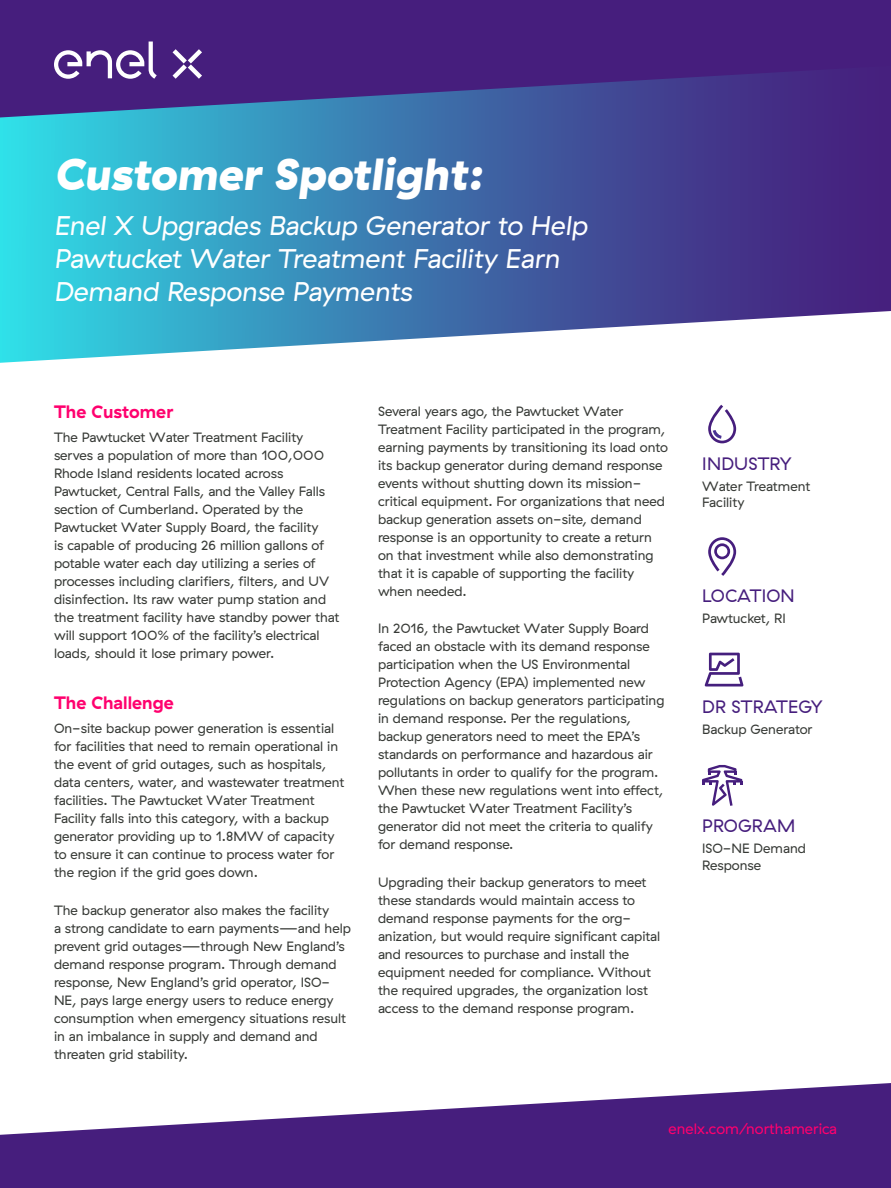
<style>
.page{position:relative;width:891px;height:1188px;background:#fff}
.page>*{position:absolute;margin:0;border:0;box-sizing:border-box;transform-origin:0 0}
.t1{font:italic 900 45px "GT Haptik Enel X";color:#fff}
.t2{font:italic 27px/33px "GT Haptik Enel X";color:#fff}
.t3{font:18px "GT Haptik Enel X";letter-spacing:.01em;color:#461e7d}
.t4{font:18px "My Font";color:#ff006e}
.t5{font:15px "GT Haptik Enel X";color:#ff006e}
.t6{font:13.5px/18px "GT Haptik Enel X";color:#373a36}
</style>
<div class="page">
<div style="left:0;top:0;width:891px;height:66px;background:#461e7d"></div>
<svg style="left:173px;top:49px;width:29px;height:17px"></svg>
<svg style="left:54px;top:42px;width:103px;height:24px"></svg>
<svg style="left:0;top:66px;width:891px;height:297px;background:#4d7ab0"></svg>
<svg style="left:0;top:1083px;width:891px;height:105px;fill:#461e7d"></svg>
<svg style="left:702px;top:765px;width:40px;height:41px"></svg>
<svg style="left:708px;top:537px;width:28px;height:39px"></svg>
<svg style="left:708px;top:405px;width:28px;height:38px"></svg>
<svg style="left:705px;top:653px;width:38px;height:33px"></svg>
<h1 class="t1" style="left:54px;top:147px;width:430px">Customer Spotlight:</h1>
<h2 class="t2" style="left:54px;top:209px;width:535px">Enel X Upgrades Backup Generator to Help<br>Pawtucket Water Treatment Facility Earn<br>Demand Response Payments</h2>
<h3 class="t4" style="left:54px;top:402px;width:121px">The Customer</h3>
<p class="t6" style="left:54px;top:429px;width:287px">The Pawtucket Water Treatment Facility serves a population of more than 100,000<br>Rhode Island residents located across Pawtucket, Central Falls, and the Valley Falls section of Cumberland. Operated by the Pawtucket Water Supply Board, the facility<br>is capable of producing 26 million gallons of potable water each day utilizing a series of processes including clarifiers, filters, and UV disinfection. Its raw water pump station and the treatment facility have standby power that will support 100% of the facility’s electrical loads, should it lose primary power.</p>
<h3 class="t4" style="left:54px;top:693px;width:121px">The Challenge</h3>
<p class="t6" style="left:54px;top:720px;width:292px">On-site backup power generation is essential for facilities that need to remain operational in the event of grid outages, such as hospitals, data centers, water, and wastewater treatment facilities. The Pawtucket Water Treatment Facility falls into this category, with a backup generator providing up to 1.8MW of capacity to ensure it can continue to process water for the region if the grid goes down.</p>
<p class="t6" style="left:54px;top:901px;width:298px">The backup generator also makes the facility<br>a strong candidate to earn payments—and help prevent grid outages—through New England’s demand response program. Through demand response, New England’s grid operator, ISO-NE, pays large energy users to reduce energy consumption when emergency situations result in an imbalance in supply and demand and threaten grid stability.</p>
<p class="t6" style="left:378px;top:402px;width:292px">Several years ago, the Pawtucket Water Treatment Facility participated in the program, earning payments by transitioning its load onto its backup generator during demand response events without shutting down its mission&shy;critical equipment. For organizations that need backup generation assets on-site, demand response is an opportunity to create a return on that investment while also demonstrating that it is capable of supporting the facility when needed.</p>
<p class="t6" style="left:378px;top:619px;width:288px">In 2016, the Pawtucket Water Supply Board faced an obstacle with its demand response participation when the US Environmental Protection Agency (EPA) implemented new regulations on backup generators participating in demand response. Per the regulations, backup generators need to meet the EPA’s standards on performance and hazardous air pollutants in order to qualify for the program.<br>When these new regulations went into effect, the Pawtucket Water Treatment Facility’s generator did not meet the criteria to qualify for demand response.</p>
<p class="t6" style="left:378px;top:873px;width:284px">Upgrading their backup generators to meet these standards would maintain access to demand response payments for the org&shy;anization, but would require significant capital and resources to purchase and install the equipment needed for compliance. Without the required upgrades, the organization lost access to the demand response program.</p>
<h3 class="t3" style="left:702px;top:453px;width:91px">INDUSTRY</h3>
<p class="t6" style="left:702px;top:478px;width:110px;line-height:16.5px">Water Treatment<br>Facility</p>
<h3 class="t3" style="left:702px;top:586px;width:94px">LOCATION</h3>
<p class="t6" style="left:702px;top:610px;width:85px">Pawtucket, RI</p>
<h3 class="t3" style="left:702px;top:696px;width:122px">DR STRATEGY</h3>
<p class="t6" style="left:702px;top:720px;width:112px">Backup Generator</p>
<h3 class="t3" style="left:702px;top:816px;width:94px">PROGRAM</h3>
<p class="t6" style="left:702px;top:840px;width:105px;line-height:16.5px">ISO-NE Demand<br>Response</p>
<p class="t5" style="left:669px;top:1120px;width:170px">enelx.com/northamerica</p>
</div>
